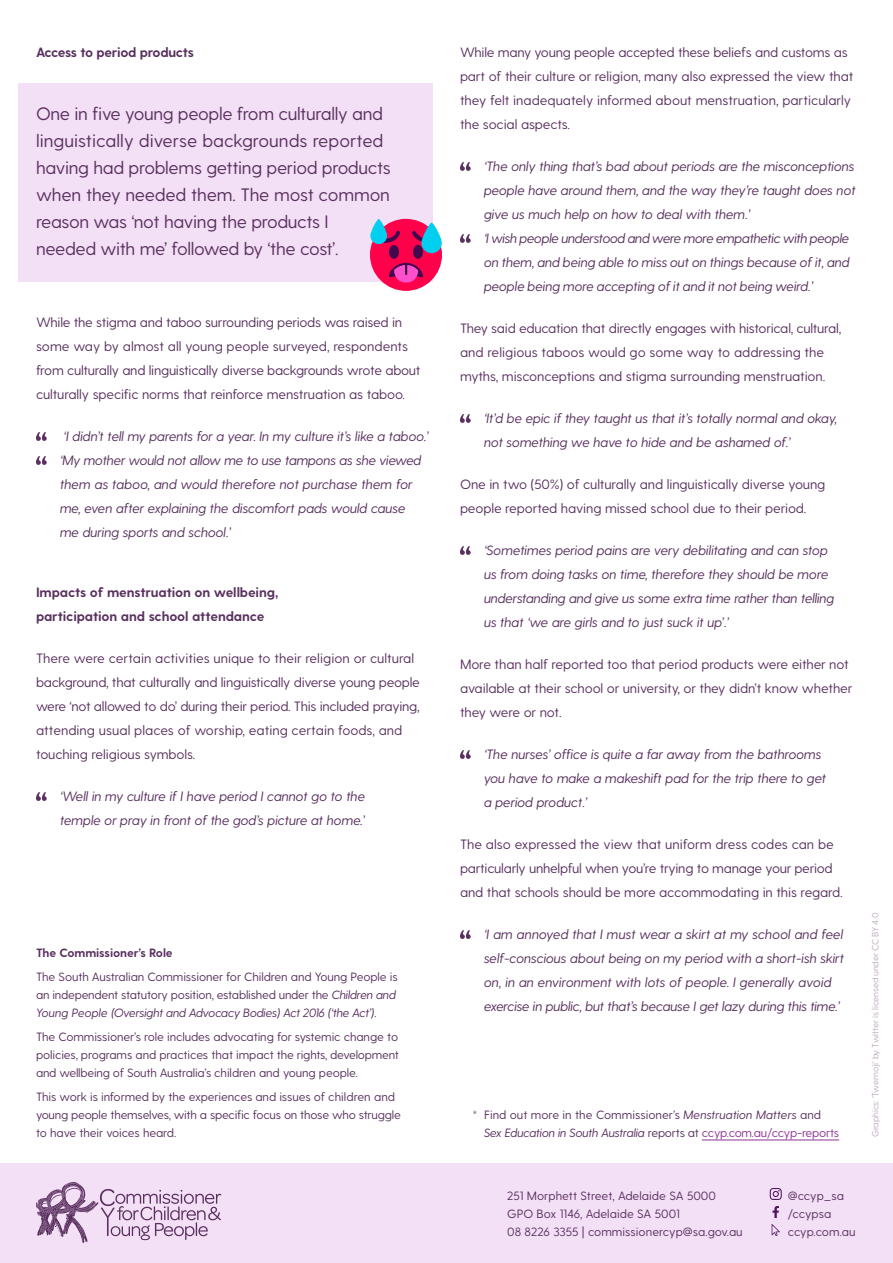
<style>
.page{position:relative;width:893px;height:1263px;background:#fff}
.page>*{position:absolute;margin:0;border:0;box-sizing:border-box;transform-origin:0 0}
.Breakout_Box__Left{font:18px/27px "Greycliff CF";letter-spacing:-.02em;color:#59305e}
.Quote_Small{font:italic 13.5px/24px "Greycliff CF";letter-spacing:-.01em;color:#59305e}
.Paragraph_Standard{font:13.5px/24px "Greycliff CF";letter-spacing:-.01em;color:#59305e}
.Heading_3{font:700 13.5px/24px "Greycliff CF";letter-spacing:-.01em;color:#59305e}
.t1{font:12px/18px "Greycliff CF";letter-spacing:-.015em;color:#59305e}
.Paragraph_Standard-2{font:italic 12px/18px "Greycliff CF";letter-spacing:-.02em;color:#59305e}
.t2{font:700 12px "Greycliff CF";letter-spacing:-.01em;color:#59305e}
.t3{font:9px "Greycliff CF";letter-spacing:-.02em;color:#bdacbf}
.s1{font-style:italic}
.s2{font-style:normal}
.s3{font-style:normal;color:#8c3293}
</style>
<div class="page">
<div style="left:0;top:1164px;width:893px;height:99px;background:#f3dff6"></div>
<svg style="left:36px;top:1182px;width:185px;height:61px"></svg>
<svg style="left:772px;top:1206px;width:7px;height:12px"></svg>
<svg style="left:770px;top:1188px;width:12px;height:12px"></svg>
<svg style="left:772px;top:1224px;width:8px;height:12px"></svg>
<div style="left:18px;top:84px;width:415px;height:198px;background:#f3dff6"></div>
<svg style="left:36px;top:432px;width:11px;height:9px"></svg>
<svg style="left:36px;top:456px;width:11px;height:9px"></svg>
<svg style="left:36px;top:792px;width:11px;height:9px"></svg>
<svg style="left:460px;top:162px;width:11px;height:9px"></svg>
<svg style="left:460px;top:234px;width:11px;height:9px"></svg>
<svg style="left:460px;top:414px;width:11px;height:9px"></svg>
<svg style="left:460px;top:546px;width:11px;height:9px"></svg>
<svg style="left:460px;top:750px;width:11px;height:9px"></svg>
<svg style="left:460px;top:930px;width:11px;height:9px"></svg>
<hr style="left:702px;top:1140px;width:137px;height:1px;background:#8c3293">
<div style="left:370px;top:219px;width:72px;height:72px;background:#ff004a;border-radius:50%"></div>
<svg style="left:370px;top:219px;width:72px;height:64px"></svg>
<p class="Heading_3" style="left:36px;top:41px;width:159px">Access to period products</p>
<p class="Breakout_Box__Left" style="left:36px;top:100px;width:356px">One in five young people from culturally and linguistically diverse backgrounds reported having had problems getting period products when they needed them. The most common reason was ‘not having the products I needed with me’ followed by ‘the cost’.</p>
<p class="Paragraph_Standard" style="left:36px;top:310px;width:386px">While the stigma and taboo surrounding periods was raised in some way by almost all young people surveyed, respondents from culturally and linguistically diverse backgrounds wrote about culturally specific norms that reinforce menstruation as taboo.</p>
<p class="Quote_Small" style="left:64px;top:424px;width:367px">‘I didn’t tell my parents for a year. In my culture it’s like a taboo.’</p>
<p class="Quote_Small" style="left:60px;top:448px;width:363px">‘My mother would not allow me to use tampons as she viewed them as taboo, and would therefore not purchase them for me, even after explaining the discomfort pads would cause me during sports and school.’</p>
<p class="Heading_3" style="left:36px;top:581px;width:244px">Impacts of menstruation on wellbeing, participation and school attendance</p>
<p class="Paragraph_Standard" style="left:36px;top:646px;width:385px">There were certain activities unique to their religion or cultural background, that culturally and linguistically diverse young people were ‘not allowed to do’ during their period. This included praying, attending usual places of worship, eating certain foods, and touching religious symbols.</p>
<p class="Quote_Small" style="left:60px;top:784px;width:307px">‘Well in my culture if I have period I cannot go to the temple or pray in front of the god’s picture at home.’</p>
<p class="t2" style="left:36px;top:945px;width:138px">The Commissioner’s Role</p>
<p class="t1" style="left:36px;top:968px;width:363px">The South Australian Commissioner for Children and Young People is an independent statutory position, established under the <span class="s1">Children and<br>Young People (Oversight and Advocacy Bodies) Act 2016 (‘the Act’).</span></p>
<p class="t1" style="left:36px;top:1028px;width:364px;text-align:justify">The Commissioner’s role includes advocating for systemic change to policies, programs and practices that impact the rights, development and wellbeing of South Australia’s children and young people.</p>
<p class="t1" style="left:36px;top:1088px;width:366px">This work is informed by the experiences and issues of children and young people themselves, with a specific focus on those who struggle to have their voices heard.</p>
<p class="Paragraph_Standard" style="left:460px;top:40px;width:395px">While many young people accepted these beliefs and customs as part of their culture or religion, many also expressed the view that they felt inadequately informed about menstruation, particularly the social aspects.</p>
<p class="Quote_Small" style="left:484px;top:154px;width:373px;text-align:justify">‘The only thing that’s bad about periods are the misconceptions people have around them, and the way they’re taught does not give us much help on how to deal with them.’</p>
<p class="Quote_Small" style="left:484px;top:226px;width:367px;text-align:justify">‘I wish people understood and were more empathetic with people on them, and being able to miss out on things because of it, and people being more accepting of it and it not being weird.’</p>
<p class="Paragraph_Standard" style="left:460px;top:316px;width:383px">They said education that directly engages with historical, cultural, and religious taboos would go some way to addressing the myths, misconceptions and stigma surrounding menstruation.</p>
<p class="Quote_Small" style="left:484px;top:406px;width:355px">‘It’d be epic if they taught us that it’s totally normal and okay, not something we have to hide and be ashamed of.’</p>
<p class="Paragraph_Standard" style="left:460px;top:472px;width:367px">One in two (50%) of culturally and linguistically diverse young people reported having missed school due to their period.</p>
<p class="Quote_Small" style="left:484px;top:538px;width:352px">‘Sometimes period pains are very debilitating and can stop us from doing tasks on time, therefore they should be more understanding and give us some extra time rather than telling us that ‘we are girls and to just suck it up’.’</p>
<p class="Paragraph_Standard" style="left:460px;top:652px;width:394px">More than half reported too that period products were either not available at their school or university, or they didn’t know whether they were or not.</p>
<p class="Quote_Small" style="left:484px;top:742px;width:344px">‘The nurses’ office is quite a far away from the bathrooms you have to make a makeshift pad for the trip there to get a period product.’</p>
<p class="Paragraph_Standard" style="left:460px;top:832px;width:384px">The also expressed the view that uniform dress codes can be particularly unhelpful when you’re trying to manage your period and that schools should be more accommodating in this regard.</p>
<p class="Quote_Small" style="left:484px;top:922px;width:362px">‘I am annoyed that I must wear a skirt at my school and feel self-conscious about being on my period with a short-ish skirt on, in an environment with lots of people. I generally avoid exercise in public, but that’s because I get lazy during this time.’</p>
<p class="Paragraph_Standard-2" style="left:484px;top:1106px;width:357px;text-indent:-12px"><span class="s2">* Find out more in the Commissioner’s</span> Menstruation Matters <span class="s2">and<br></span>Sex Education in South Australia <span class="s2">reports at</span> <span class="s3">ccyp.com.au/ccyp-reports</span></p>
<p class="t3" style="left:870px;top:1137px;width:226px;rotate:-90deg">Graphics: ‘Twemoji’ by Twitter is licensed under CC BY 4.0</p>
<p class="t1" style="left:507px;top:1187px;width:237px">251 Morphett Street, Adelaide SA 5000<br>GPO Box 1146, Adelaide SA 5001<br>08 8226 3355 | commissionercyp@sa.gov.au</p>
<p class="t1" style="left:788px;top:1187px;width:69px">@ccyp_sa /ccypsa ccyp.com.au</p>
</div>
